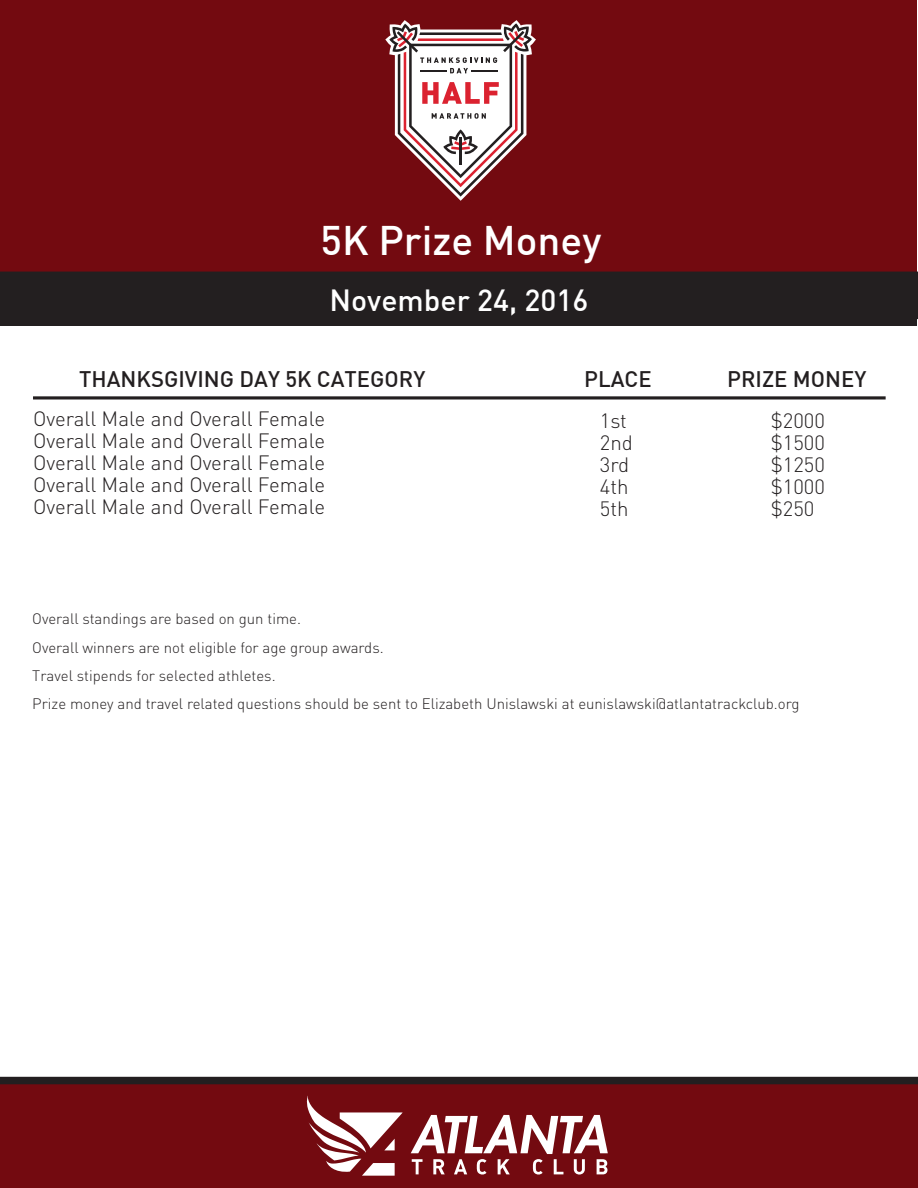
<style>
.page{position:relative;width:918px;height:1188px;background:#fff}
.page>*{position:absolute;margin:0;border:0;box-sizing:border-box;transform-origin:0 0}
.t1{font:500 40.5px "DIN";color:#fff}
.t2{font:500 30px "DIN";color:#fff}
.t3{font:500 22.05px "DIN";color:#231f20}
.t4{font:300 20.55px/22px "DINOT";color:#231f20;text-align:justify}
.t5{font:300 15px/28.3px "DINOT";color:#231f20}
</style>
<div class="page">
<div style="left:0;top:1081px;width:918px;height:107px;background:#730a10"></div>
<div style="left:1px;top:0;width:916px;height:280px;background:#730a10"></div>
<svg style="left:385px;top:20px;width:151px;height:181px"></svg>
<hr style="left:420px;top:70px;width:27px;height:2px;background:#231f20">
<hr style="left:471px;top:70px;width:27px;height:2px;background:#231f20">
<svg style="left:411px;top:1115px;width:197px;height:60px"></svg>
<svg style="left:307px;top:1096px;width:96px;height:80px"></svg>
<div style="left:1px;top:272px;width:916px;height:53px;background:#231f20"></div>
<div style="left:0;top:1077px;width:918px;height:7px;background:#231f20"></div>
<svg style="left:33px;top:396px;width:853px;height:4px;background:#504d4e"></svg>
<h1 class="t1" style="left:320px;top:214px;width:282px">5K Prize Money</h1>
<h2 class="t2" style="left:330px;top:281px;width:260px">November 24, 2016</h2>
<h3 class="t3" style="left:79px;top:365px;width:348px">THANKSGIVING DAY 5K CATEGORY</h3>
<h3 class="t3" style="left:584px;top:365px;width:69px">PLACE</h3>
<h3 class="t3" style="left:727px;top:365px;width:141px">PRIZE MONEY</h3>
<h3 class="t4" style="left:33px;top:407px;width:294px">Overall Male and Overall Female Overall Male and Overall Female Overall Male and Overall Female Overall Male and Overall Female Overall Male and Overall Female</h3>
<h3 class="t4" style="left:600px;top:409px;width:35px;text-align:left">1st<br>2nd<br>3rd<br>4th<br>5th</h3>
<h3 class="t4" style="left:771px;top:409px;width:56px">$2000 $1500 $1250 $1000 $250</h3>
<p class="t5" style="left:32px;top:604px;width:769px">Overall standings are based on gun time.<br>Overall winners are not eligible for age group awards.<br>Travel stipends for selected athletes.<br>Prize money and travel related questions should be sent to Elizabeth Unislawski at eunislawski@atlantatrackclub.org</p>
</div>
